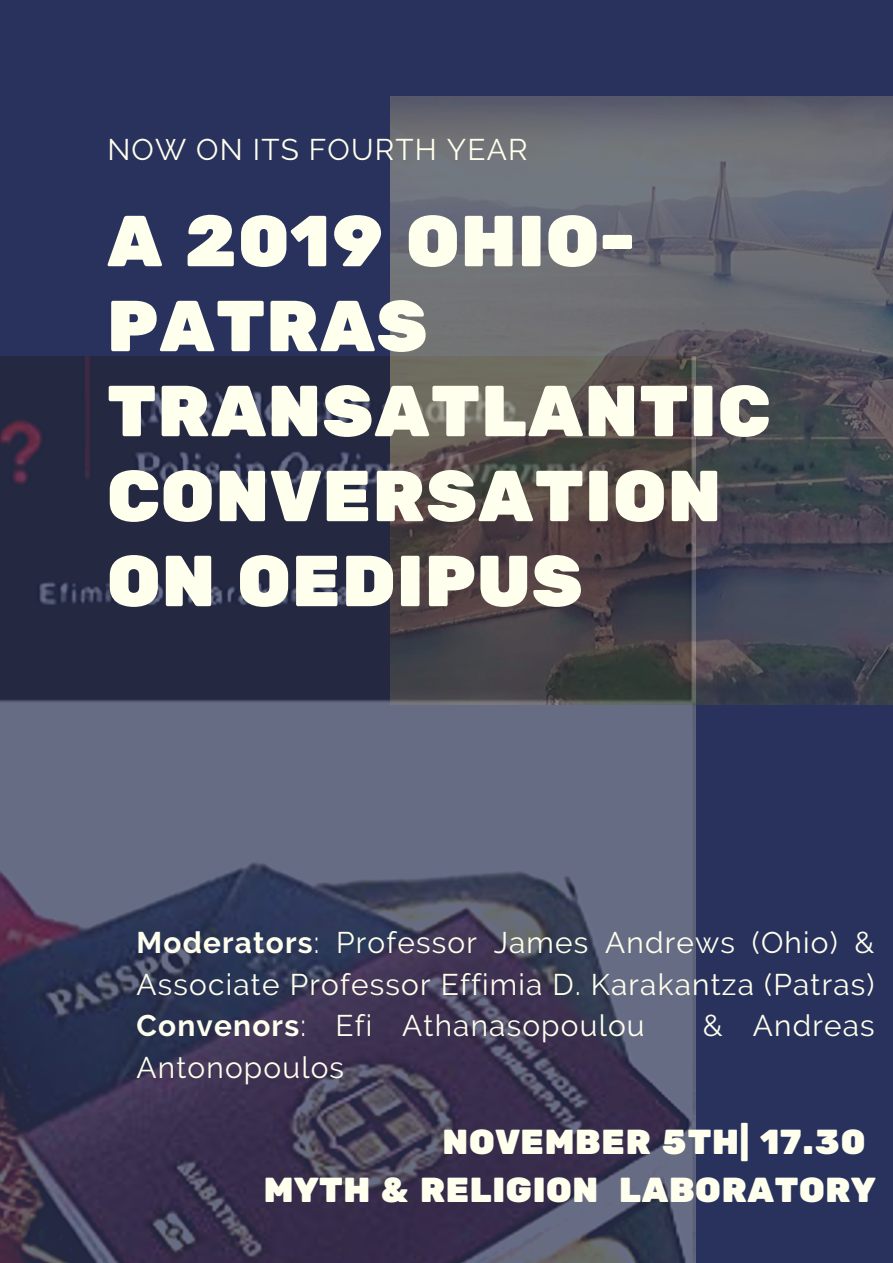
<style>
.page{position:relative;width:893px;height:1263px;background:#29325d}
.page>*{position:absolute;margin:0;border:0;box-sizing:border-box;transform-origin:0 0}
.t1{font:72px/85px "Rubik One";color:#ffe}
.t2{font:34.72px/48.4px "Rubik One";color:#ffe;text-align:right}
.t3{font:29.78px/41.6px "Raleway";letter-spacing:.04em;color:#ffe;text-align:justify}
.s1{font-weight:700}
</style>
<div class="page">
<img style="left:0;top:357px;width:695px;height:906px">
<img style="left:390px;top:97px;width:503px;height:607px">
<p class="t3" style="left:107px;top:128px;width:422px">NOW ON ITS FOURTH YEAR</p>
<h1 class="t1" style="left:106px;top:201px;width:666px">A 2019 OHIO-<br>PATRAS<br>TRANSATLANTIC<br>CONVERSATION<br>ON OEDIPUS</h1>
<p class="t3" style="left:136px;top:922px;width:739px"><span class="s1">Moderators</span>: Professor James Andrews (Ohio) &amp; Associate Professor Effimia D. Karakantza (Patras)<br><span class="s1">Convenors</span>: Efi Athanasopoulou</p>
<p class="t3" style="left:703px;top:1005px;width:173px">&amp; Andreas</p>
<p class="t3" style="left:136px;top:1046px;width:209px">Antonopoulos</p>
<p class="t2" style="left:263px;top:1118px;width:614px">NOVEMBER 5TH| 17.30<br>MYTH &amp; RELIGION LABORATORY</p>
</div>
